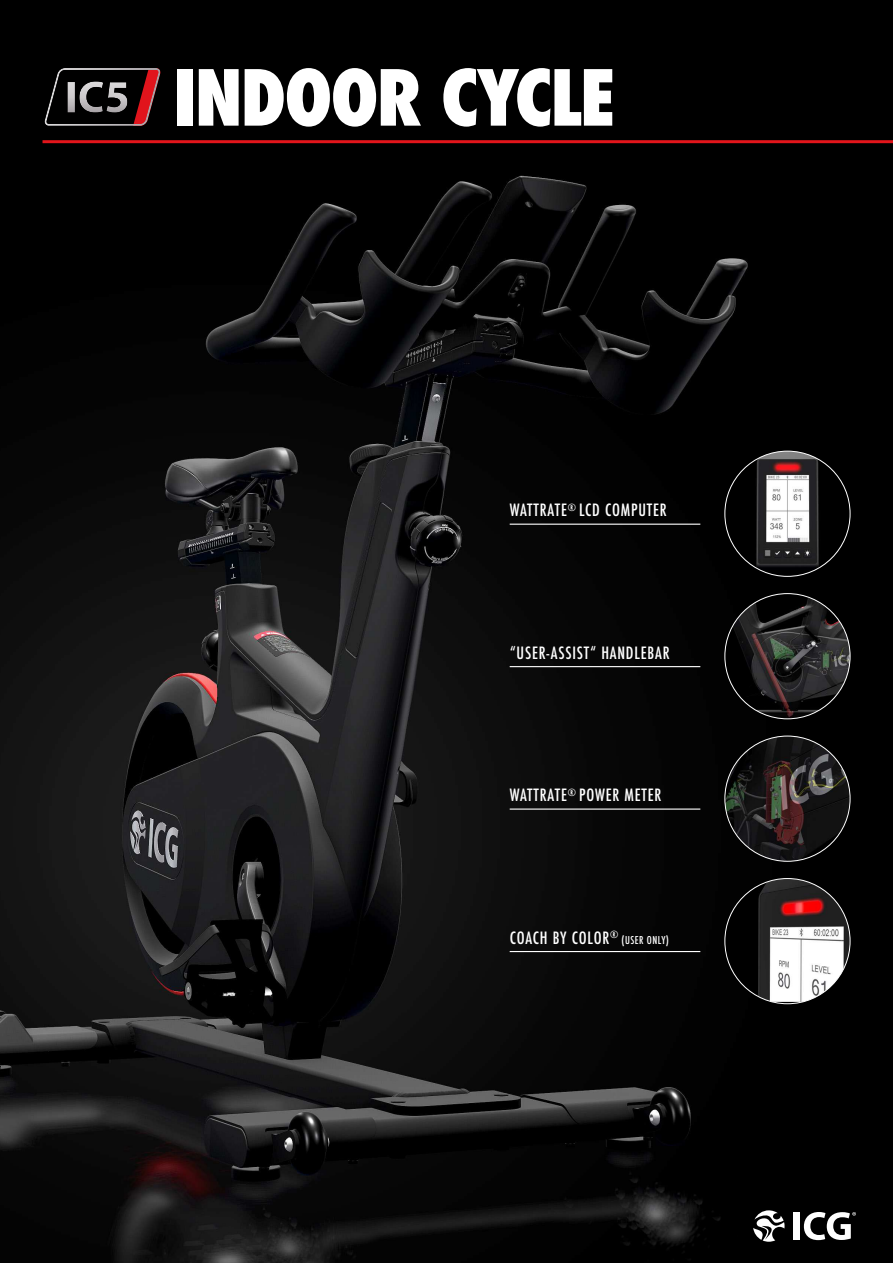
<style>
.page{position:relative;width:893px;height:1263px;background:#fff}
.page>*{position:absolute;margin:0;border:0;box-sizing:border-box;transform-origin:0 0}
.t1{font:800 condensed 75px "Futura";letter-spacing:-.025em;color:#fff}
.t2{font:500 condensed 16.5px "Futura";letter-spacing:.05em;color:#fff}
.t3{font:500 condensed 10.5px "Futura";letter-spacing:.05em;color:#fff}
</style>
<div class="page">
<img style="left:0;top:0;width:893px;height:1263px">
<div style="left:794px;top:1212px;width:6px;height:28px;background:#fff"></div>
<svg style="left:804px;top:1212px;width:52px;height:28px"></svg>
<svg style="left:753px;top:1210px;width:31px;height:32px"></svg>
<hr style="left:43px;top:140px;width:850px;height:3px;background:#e2151b">
<hr style="left:510px;top:524px;width:190px;height:1px;background:#fff">
<hr style="left:510px;top:666px;width:190px;height:1px;background:#fff">
<hr style="left:510px;top:951px;width:190px;height:1px;background:#fff">
<hr style="left:510px;top:808px;width:190px;height:2px;background:#fff">
<img style="left:725px;top:451px;width:125px;height:125px;border-radius:63px">
<img style="left:725px;top:878px;width:125px;height:124px">
<img style="left:725px;top:736px;width:125px;height:125px;border-radius:63px">
<img style="left:44px;top:68px;width:116px;height:58px">
<img style="left:68px;top:82px;width:7px;height:30px">
<img style="left:79px;top:81px;width:24px;height:32px">
<img style="left:106px;top:82px;width:21px;height:31px">
<img style="left:725px;top:594px;width:125px;height:125px;border-radius:63px">
<h1 class="t1" style="left:174px;top:56px;width:443px">INDOOR CYCLE</h1>
<p class="t2" style="left:510px;top:503px;width:159px">WATTRATE<sup>®</sup> LCD COMPUTER</p>
<p class="t2" style="left:510px;top:645px;width:162px">“USER-ASSIST“ HANDLEBAR</p>
<p class="t2" style="left:510px;top:787px;width:153px">WATTRATE<sup>®</sup> POWER METER</p>
<p class="t2" style="left:510px;top:930px;width:110px">COACH BY COLOR<sup>®</sup></p>
<p class="t3" style="left:621px;top:935px;width:49px">(USER ONLY)</p>
</div>
